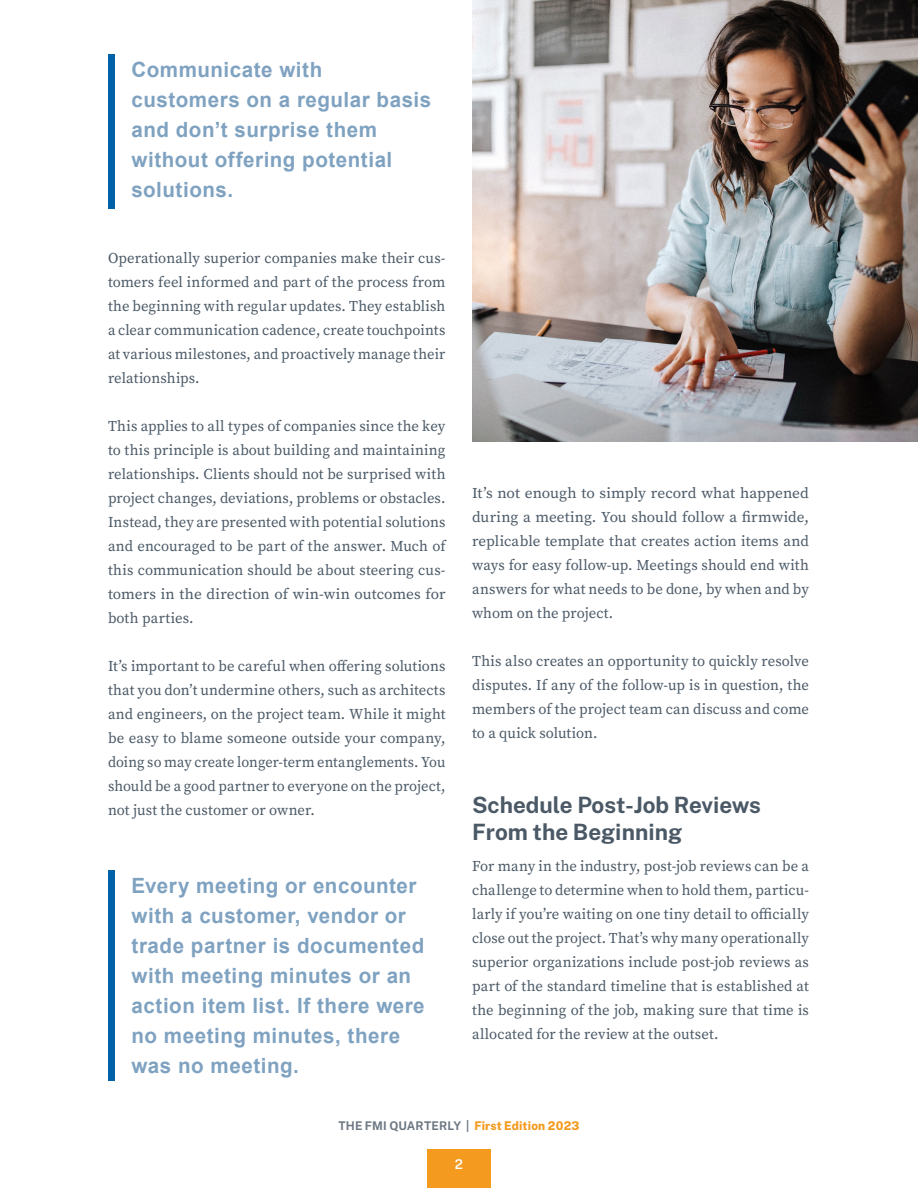
<style>
.page{position:relative;width:918px;height:1188px;background:#fff}
.page>*{position:absolute;margin:0;border:0;box-sizing:border-box;transform-origin:0 0}
.Heading{font:700 22.5px/27px "Public Sans";color:#4b5966}
.t1{font:700 21px/30px "Arial";letter-spacing:.025em;color:#7fa2c1}
.t2{font:15px/24px "Source Serif Pro";letter-spacing:.005em;color:#4b5966;text-align:justify}
.t3{font:600 13.5px "Public Sans";color:#fff}
.t4{font:700 12px "Public Sans";letter-spacing:.015em;color:#6e7984}
.s1{font-weight:800;color:#f49a1e}
</style>
<div class="page">
<div style="left:427px;top:1149px;width:64px;height:39px;background:#f49a1e"></div>
<img style="left:472px;top:0;width:446px;height:442px">
<div style="left:108px;top:54px;width:6px;height:154px;background:#0162a7"></div>
<div style="left:108px;top:870px;width:6px;height:211px;background:#0162a7"></div>
<p class="t1" style="left:131px;top:55px;width:301px">Communicate with customers on a regular basis and don’t surprise them without offering potential solutions.</p>
<p class="t2" style="left:108px;top:246px;width:339px">Operationally superior companies make their cus&shy;tomers feel informed and part of the process from the beginning with regular updates. They establish a clear communication cadence, create touchpoints at various milestones, and proactively manage their relationships.</p>
<p class="t2" style="left:108px;top:414px;width:339px">This applies to all types of companies since the key to this principle is about building and maintaining relationships. Clients should not be surprised with project changes, deviations, problems or obstacles.<br>Instead, they are presented with potential solutions and encouraged to be part of the answer. Much of this communication should be about steering cus&shy;tomers in the direction of win-win outcomes for both parties.</p>
<p class="t2" style="left:108px;top:654px;width:339px">It’s important to be careful when offering solutions that you don’t undermine others, such as architects and engineers, on the project team. While it might be easy to blame someone outside your company, doing so may create longer-term entanglements. You should be a good partner to everyone on the project, not just the customer or owner.</p>
<p class="t1" style="left:131px;top:871px;width:295px">Every meeting or encounter with a customer, vendor or trade partner is documented with meeting minutes or an action item list. If there were no meeting minutes, there was no meeting.</p>
<p class="t2" style="left:472px;top:481px;width:338px">It’s not enough to simply record what happened during a meeting. You should follow a firmwide, replicable template that creates action items and ways for easy follow-up. Meetings should end with answers for what needs to be done, by when and by whom on the project.</p>
<p class="t2" style="left:472px;top:649px;width:338px">This also creates an opportunity to quickly resolve disputes. If any of the follow-up is in question, the members of the project team can discuss and come to a quick solution.</p>
<p class="Heading" style="left:472px;top:790px;width:290px">Schedule Post-Job Reviews<br>From the Beginning</p>
<p class="t2" style="left:472px;top:854px;width:338px">For many in the industry, post-job reviews can be a challenge to determine when to hold them, particu&shy;larly if you’re waiting on one tiny detail to officially close out the project. That’s why many operationally superior organizations include post-job reviews as part of the standard timeline that is established at the beginning of the job, making sure that time is allocated for the review at the outset.</p>
<p class="t4" style="left:338px;top:1117px;width:243px">THE FMI QUARTERLY | <span class="s1">First Edition 2023</span></p>
<p class="t3" style="left:455px;top:1155px;width:10px">2</p>
</div>
